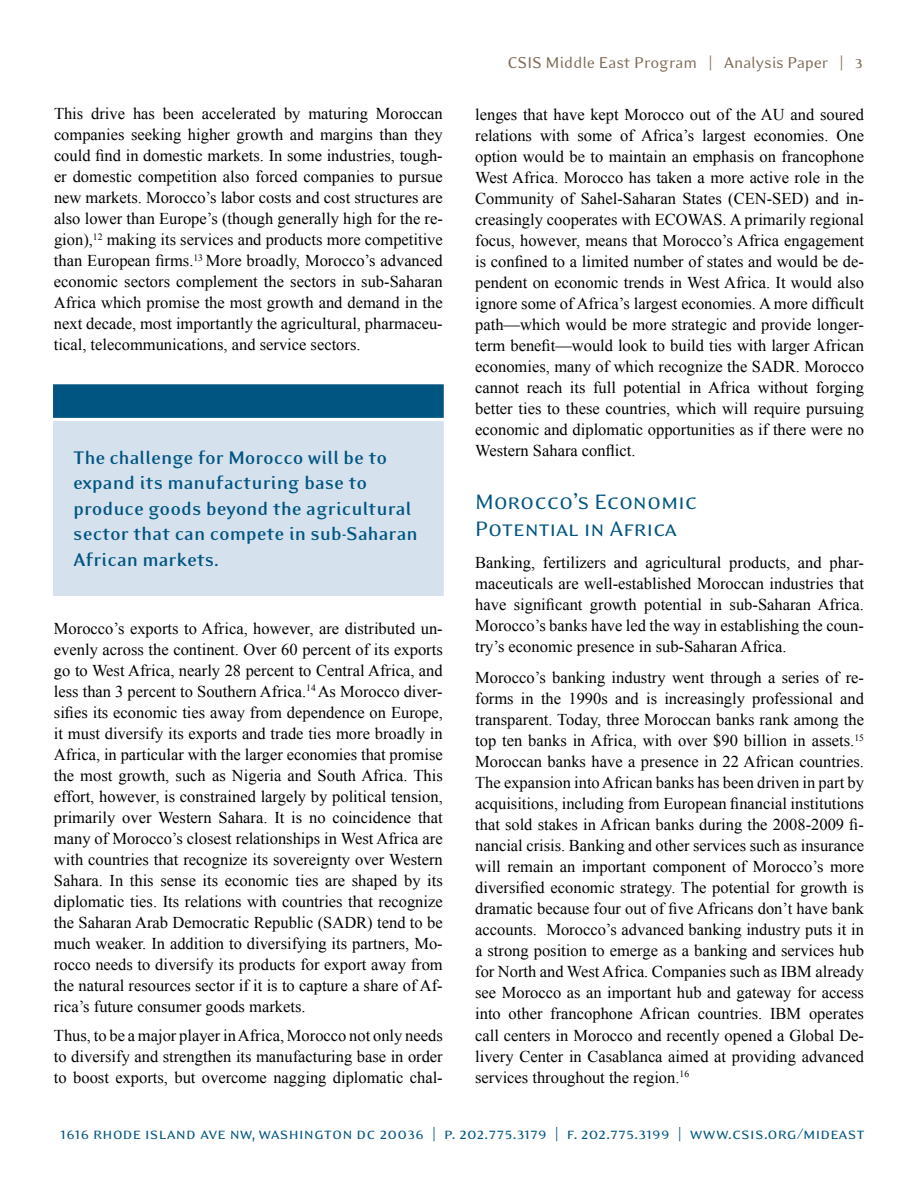
<style>
.page{position:relative;width:918px;height:1188px;background:#fff}
.page>*{position:absolute;margin:0;border:0;box-sizing:border-box;transform-origin:0 0}
.t1{font:24px/27px "Eidetic Modern Smallcaps";letter-spacing:-.01em;color:#005581}
.t2{font:700 21px/25.5px "Eidetic Modern";letter-spacing:-.01em;color:#005581}
.t3{font:18px "Eidetic Modern";letter-spacing:-.01em;color:#7c6a55}
.t4{font:17.25px "Eidetic Modern Smallcaps";letter-spacing:.02em;color:#005581}
.t5{font:16.5px/21px "Times New Roman";color:#000;text-align:justify}
</style>
<div class="page">
<div style="left:53px;top:422px;width:391px;height:174px;background:#d5e1ec"></div>
<svg style="left:53px;top:384px;width:391px;height:38px;background:#1c678f"></svg>
<p class="t5" style="left:54px;top:103px;width:390px">This drive has been accelerated by maturing Moroccan companies seeking higher growth and margins than they could find in domestic markets. In some industries, tough&shy;er domestic competition also forced companies to pursue new markets. Morocco’s labor costs and cost structures are also lower than Europe’s (though generally high for the re&shy;gion),<sup>12</sup> making its services and products more competitive than European firms.<sup>13</sup> More broadly, Morocco’s advanced economic sectors complement the sectors in sub-Saharan Africa which promise the most growth and demand in the next decade, most importantly the agricultural, pharmaceu&shy;tical, telecommunications, and service sectors.</p>
<p class="t2" style="left:73px;top:445px;width:346px">The challenge for Morocco will be to expand its manufacturing base to produce goods beyond the agricultural sector that can compete in sub-Saharan<br>African markets.</p>
<p class="t5" style="left:54px;top:618px;width:390px">Morocco’s exports to Africa, however, are distributed un&shy;evenly across the continent. Over 60 percent of its exports go to West Africa, nearly 28 percent to Central Africa, and less than 3 percent to Southern Africa.<sup>14</sup> As Morocco diver&shy;sifies its economic ties away from dependence on Europe, it must diversify its exports and trade ties more broadly in Africa, in particular with the larger economies that promise the most growth, such as Nigeria and South Africa. This effort, however, is constrained largely by political tension, primarily over Western Sahara. It is no coincidence that many of Morocco’s closest relationships in West Africa are with countries that recognize its sovereignty over Western Sahara. In this sense its economic ties are shaped by its diplomatic ties. Its relations with countries that recognize the Saharan Arab Democratic Republic (SADR) tend to be much weaker. In addition to diversifying its partners, Mo&shy;rocco needs to diversify its products for export away from the natural resources sector if it is to capture a share of Af&shy;rica’s future consumer goods markets.</p>
<p class="t5" style="left:54px;top:1024px;width:390px">Thus, to be a major player in Africa, Morocco not only needs to diversify and strengthen its manufacturing base in order to boost exports, but overcome nagging diplomatic chal-</p>
<p class="t3" style="left:508px;top:53px;width:357px">CSIS Middle East Program | Analysis Paper | 3</p>
<p class="t5" style="left:475px;top:103px;width:390px">lenges that have kept Morocco out of the AU and soured relations with some of Africa’s largest economies. One option would be to maintain an emphasis on francophone West Africa. Morocco has taken a more active role in the Community of Sahel-Saharan States (CEN-SED) and in&shy;creasingly cooperates with ECOWAS. A primarily regional focus, however, means that Morocco’s Africa engagement is confined to a limited number of states and would be de&shy;pendent on economic trends in West Africa. It would also ignore some of Africa’s largest economies. A more difficult path—which would be more strategic and provide longer&shy;term benefit—would look to build ties with larger African economies, many of which recognize the SADR. Morocco cannot reach its full potential in Africa without forging better ties to these countries, which will require pursuing economic and diplomatic opportunities as if there were no Western Sahara conflict.</p>
<h1 class="t1" style="left:475px;top:489px;width:223px">Morocco’s Economic<br>Potential in Africa</h1>
<p class="t5" style="left:475px;top:552px;width:390px">Banking, fertilizers and agricultural products, and phar&shy;maceuticals are well-established Moroccan industries that have significant growth potential in sub-Saharan Africa.<br>Morocco’s banks have led the way in establishing the coun&shy;try’s economic presence in sub-Saharan Africa.</p>
<p class="t5" style="left:475px;top:667px;width:390px">Morocco’s banking industry went through a series of re&shy;forms in the 1990s and is increasingly professional and transparent. Today, three Moroccan banks rank among the top ten banks in Africa, with over $90 billion in assets.<sup>15<br></sup>Moroccan banks have a presence in 22 African countries.<br>The expansion into African banks has been driven in part by acquisitions, including from European financial institutions that sold stakes in African banks during the 2008-2009 fi&shy;nancial crisis. Banking and other services such as insurance will remain an important component of Morocco’s more diversified economic strategy. The potential for growth is dramatic because four out of five Africans don’t have bank accounts. Morocco’s advanced banking industry puts it in a strong position to emerge as a banking and services hub for North and West Africa. Companies such as IBM already see Morocco as an important hub and gateway for access into other francophone African countries. IBM operates call centers in Morocco and recently opened a Global De&shy;livery Center in Casablanca aimed at providing advanced services throughout the region.<sup>16</sup></p>
<p class="t4" style="left:61px;top:1125px;width:805px">1616 rhode island ave nw, washington dc 20036 | p. 202.775.3179 | f. 202.775.3199 | www.csis.org/mideast</p>
</div>
